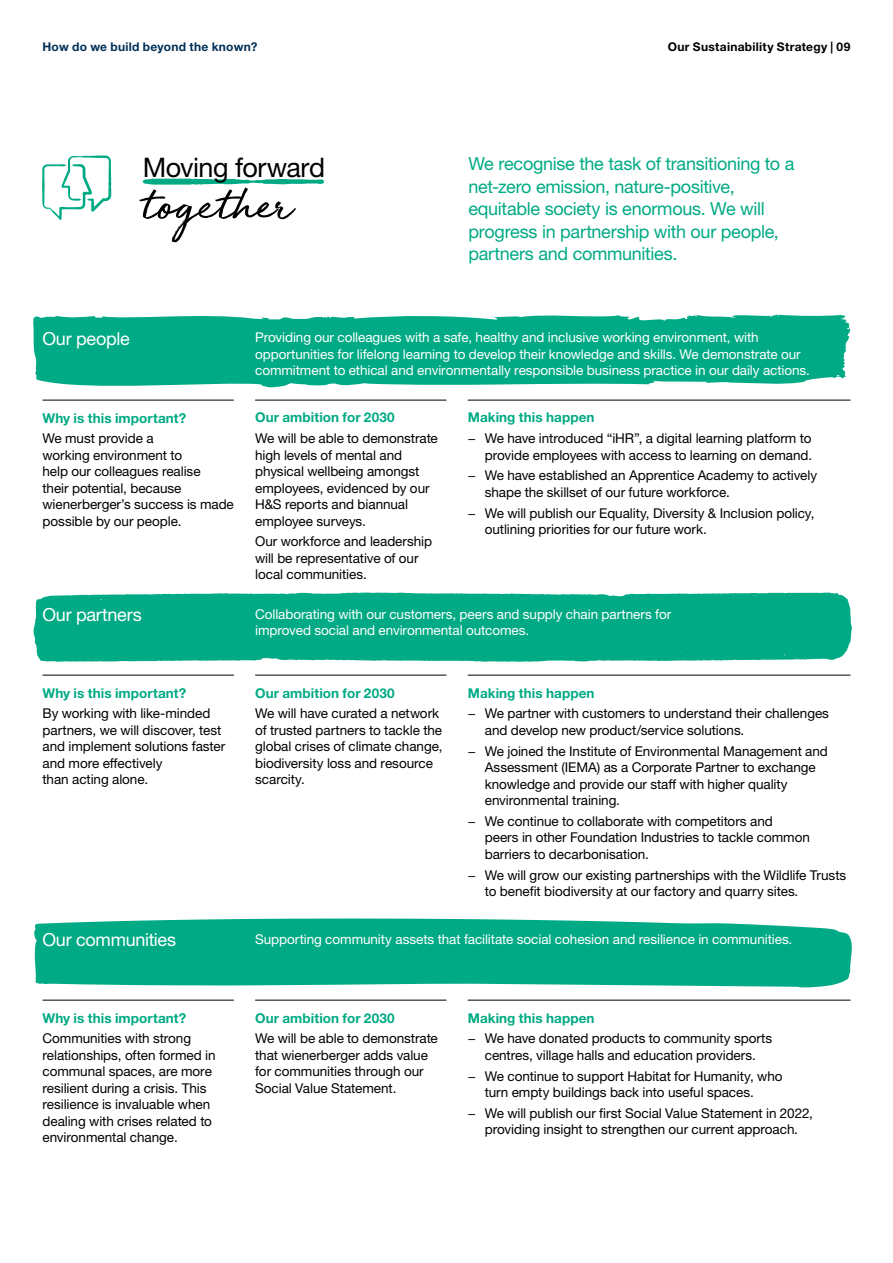
<style>
.page{position:relative;width:893px;height:1263px;background:#fff}
.page>*{position:absolute;margin:0;border:0;box-sizing:border-box;transform-origin:0 0}
.t1{font:54px "Golden Plains";letter-spacing:-.015em;color:#000}
.t2{font:27px "Helvetica Neue LTW1 G";letter-spacing:-.02em;color:#000}
.t3{font:18px/22.5px "Helvetica Neue LTW1 G";letter-spacing:-.015em;color:#00aa84}
.t4{font:18px "Helvetica Neue LTW1 G";letter-spacing:-.015em;color:#fff}
.t5{font:13.5px/16.5px "Helvetica Neue LTW1 G";letter-spacing:-.005em;color:#000}
.t6{font:13.5px/16.5px "Helvetica Neue LTW1 G";letter-spacing:-.005em;color:#fff}
.t7{font:700 13.5px "Helvetica Neue LTW1 G";letter-spacing:.005em;color:#00aa84}
.t8{font:700 12px "Helvetica Neue LTW1 G";letter-spacing:.025em;color:#000}
.t9{font:700 12px "Helvetica Neue LTW1 G";letter-spacing:.02em;color:#002f57}
</style>
<div class="page">
<svg style="left:33px;top:918px;width:819px;height:70px;fill:#00aa84"></svg>
<svg style="left:33px;top:314px;width:818px;height:74px;fill:#00aa84"></svg>
<div style="left:34px;top:592px;width:818px;height:70px;background:#00aa84"></div>
<svg style="left:143px;top:178px;width:181px;height:7px"></svg>
<svg style="left:42px;top:156px;width:69px;height:64px"></svg>
<hr style="left:43px;top:400px;width:191px;height:1px;background:#000">
<hr style="left:255px;top:400px;width:191px;height:1px;background:#000">
<hr style="left:468px;top:400px;width:382px;height:1px;background:#000">
<hr style="left:43px;top:675px;width:191px;height:1px;background:#000">
<hr style="left:255px;top:675px;width:191px;height:1px;background:#000">
<hr style="left:468px;top:675px;width:382px;height:1px;background:#000">
<hr style="left:43px;top:1000px;width:191px;height:1px;background:#000">
<hr style="left:255px;top:1000px;width:191px;height:1px;background:#000">
<hr style="left:468px;top:1000px;width:382px;height:1px;background:#000">
<p class="t9" style="left:43px;top:39px;width:216px">How do we build beyond the known?</p>
<p class="t8" style="left:668px;top:39px;width:184px">Our Sustainability Strategy | 09</p>
<h2 class="t2" style="left:143px;top:150px;width:184px">Moving forward</h2>
<h1 class="t1" style="left:143px;top:167px;width:151px">together</h1>
<h3 class="t3" style="left:468px;top:152px;width:327px">We recognise the task of transitioning to a net-zero emission, nature-positive, equitable society is enormous. We will progress in partnership with our people, partners and communities.</h3>
<h3 class="t4" style="left:43px;top:327px;width:89px">Our people</h3>
<p class="t6" style="left:255px;top:329px;width:556px">Providing our colleagues with a safe, healthy and inclusive working environment, with opportunities for lifelong learning to develop their knowledge and skills. We demonstrate our commitment to ethical and environmentally responsible business practice in our daily actions.</p>
<p class="t7" style="left:43px;top:409px;width:145px">Why is this important?</p>
<p class="t5" style="left:43px;top:430px;width:193px">We must provide a<br>working environment to<br>help our colleagues realise<br>their potential, because wienerberger’s success is made possible by our people.</p>
<p class="t7" style="left:255px;top:409px;width:141px">Our ambition for 2030</p>
<p class="t5" style="left:255px;top:430px;width:184px">We will be able to demonstrate high levels of mental and physical wellbeing amongst employees, evidenced by our<br>H&amp;S reports and biannual employee surveys.</p>
<p class="t5" style="left:255px;top:533px;width:178px">Our workforce and leadership will be representative of our local communities.</p>
<p class="t7" style="left:468px;top:409px;width:128px">Making this happen</p>
<p class="t5" style="left:468px;top:430px;width:346px;text-align:right">− We have introduced “iHR”, a digital learning platform to provide employees with access to learning on demand.</p>
<p class="t5" style="left:485px;top:467px;width:334px;text-indent:-17px">− We have established an Apprentice Academy to actively shape the skillset of our future workforce.</p>
<p class="t5" style="left:485px;top:505px;width:331px;text-indent:-17px">− We will publish our Equality, Diversity &amp; Inclusion policy, outlining priorities for our future work.</p>
<h3 class="t4" style="left:43px;top:603px;width:101px">Our partners</h3>
<p class="t6" style="left:255px;top:605px;width:418px">Collaborating with our customers, peers and supply chain partners for improved social and environmental outcomes.</p>
<p class="t7" style="left:43px;top:684px;width:145px">Why is this important?</p>
<p class="t5" style="left:43px;top:705px;width:184px">By working with like-minded partners, we will discover, test and implement solutions faster and more effectively<br>than acting alone.</p>
<p class="t7" style="left:255px;top:684px;width:141px">Our ambition for 2030</p>
<p class="t5" style="left:255px;top:705px;width:189px">We will have curated a network of trusted partners to tackle the global crises of climate change, biodiversity loss and resource scarcity.</p>
<p class="t7" style="left:468px;top:684px;width:128px">Making this happen</p>
<p class="t5" style="left:485px;top:705px;width:346px;text-indent:-17px">− We partner with customers to understand their challenges and develop new product/service solutions.</p>
<p class="t5" style="left:485px;top:742px;width:345px;text-indent:-17px">− We joined the Institute of Environmental Management and Assessment (IEMA) as a Corporate Partner to exchange knowledge and provide our staff with higher quality environmental training.</p>
<p class="t5" style="left:485px;top:813px;width:327px;text-indent:-17px">− We continue to collaborate with competitors and peers in other Foundation Industries to tackle common barriers to decarbonisation.</p>
<p class="t5" style="left:485px;top:866px;width:363px;text-indent:-17px">− We will grow our existing partnerships with the Wildlife Trusts to benefit biodiversity at our factory and quarry sites.</p>
<h3 class="t4" style="left:43px;top:929px;width:135px">Our communities</h3>
<p class="t6" style="left:255px;top:931px;width:539px">Supporting community assets that facilitate social cohesion and resilience in communities.</p>
<p class="t7" style="left:43px;top:1009px;width:145px">Why is this important?</p>
<p class="t5" style="left:43px;top:1030px;width:175px">Communities with strong relationships, often formed in communal spaces, are more resilient during a crisis. This resilience is invaluable when dealing with crises related to environmental change.</p>
<p class="t7" style="left:255px;top:1009px;width:141px">Our ambition for 2030</p>
<p class="t5" style="left:255px;top:1030px;width:184px">We will be able to demonstrate that wienerberger adds value for communities through our<br>Social Value Statement.</p>
<p class="t7" style="left:468px;top:1009px;width:128px">Making this happen</p>
<p class="t5" style="left:468px;top:1030px;width:306px;text-align:center">− We have donated products to community sports centres, village halls and education providers.</p>
<p class="t5" style="left:485px;top:1067px;width:299px;text-indent:-17px">− We continue to support Habitat for Humanity, who turn empty buildings back into useful spaces.</p>
<p class="t5" style="left:468px;top:1104px;width:347px;text-align:center">− We will publish our first Social Value Statement in 2022, providing insight to strengthen our current approach.</p>
</div>
